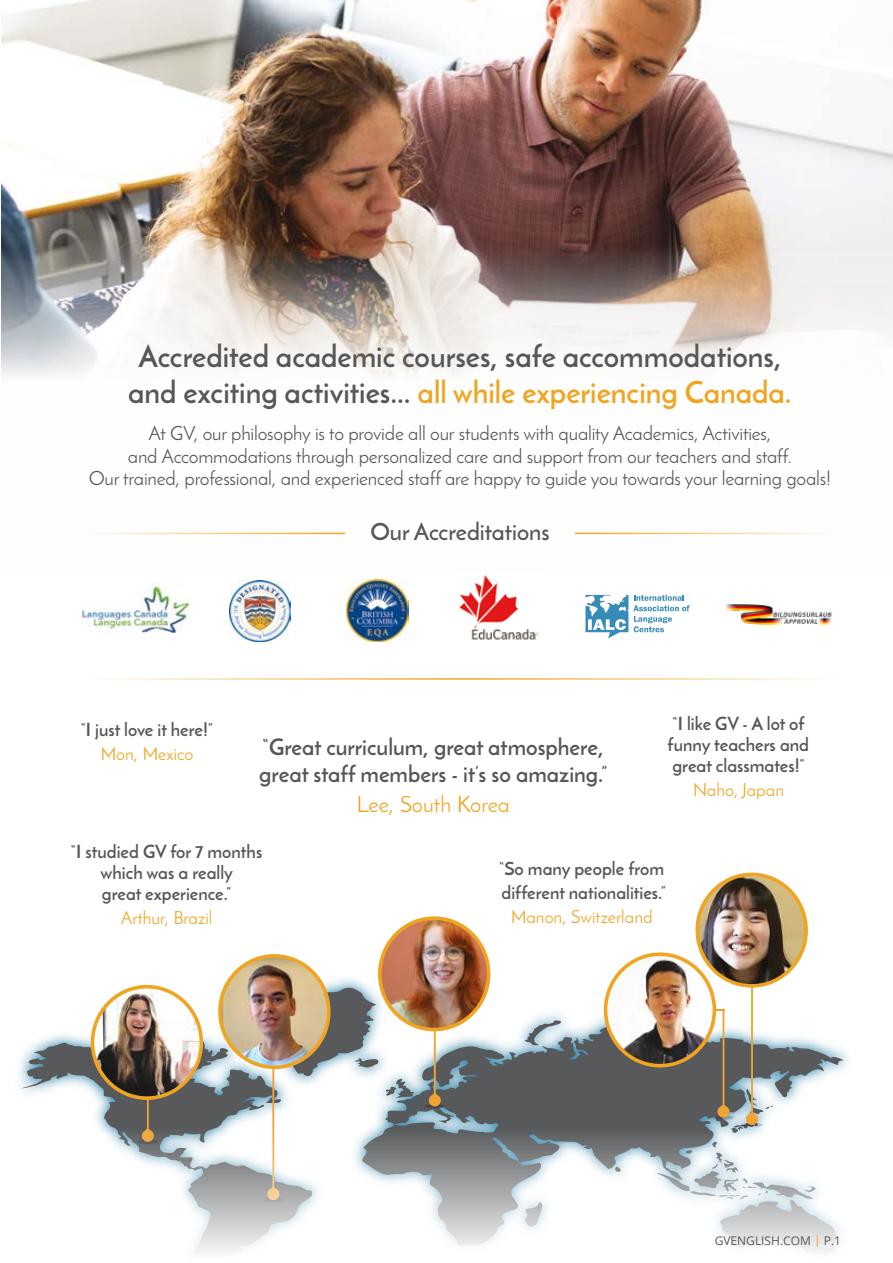
<style>
.page{position:relative;width:893px;height:1263px;background:#fff}
.page>*{position:absolute;margin:0;border:0;box-sizing:border-box;transform-origin:0 0}
.t1{font:700 30px/36px "Josefin Sans";color:#575756;text-align:center}
.t2{font:600 24px "Josefin Sans";color:#575756}
.t3{font:700 22.5px/26.2px "Josefin Sans";color:#575756}
.t4{font:22.5px "Josefin Sans";color:#f0a522}
.t5{font:19.5px/22.5px "Josefin Sans";letter-spacing:-.01em;color:#575756;text-align:center}
.t6{font:700 18px/21px "Josefin Sans";color:#575756}
.t7{font:18px "Josefin Sans";color:#f0a522}
.t8{font:12px "Open Sans";color:#575756}
.s1{color:#f0a522}
</style>
<div class="page">
<svg style="left:379px;top:1017px;width:467px;height:229px"></svg>
<img style="left:379px;top:1061px;width:53px;height:55px">
<img style="left:379px;top:1069px;width:35px;height:45px">
<svg style="left:385px;top:1079px;width:29px;height:19px"></svg>
<img style="left:394px;top:1040px;width:2px;height:45px">
<img style="left:597px;top:1148px;width:41px;height:42px">
<svg style="left:615px;top:1166px;width:6px;height:6px"></svg>
<img style="left:638px;top:1155px;width:18px;height:54px">
<img style="left:838px;top:1182px;width:8px;height:60px">
<img style="left:838px;top:1242px;width:8px;height:4px">
<img style="left:713px;top:1110px;width:2px;height:14px">
<img style="left:715px;top:1097px;width:61px;height:44px">
<img style="left:774px;top:1088px;width:18px;height:37px">
<img style="left:774px;top:1089px;width:13px;height:38px">
<img style="left:735px;top:1133px;width:26px;height:8px">
<img style="left:694px;top:1124px;width:41px;height:11px">
<img style="left:668px;top:1132px;width:42px;height:9px">
<img style="left:507px;top:1184px;width:53px;height:60px">
<svg style="left:524px;top:1201px;width:19px;height:26px"></svg>
<img style="left:507px;top:1013px;width:72px;height:50px">
<svg style="left:524px;top:1020px;width:37px;height:25px"></svg>
<img style="left:698px;top:1135px;width:42px;height:6px">
<svg style="left:656px;top:1141px;width:182px;height:111px"></svg>
<img style="left:19px;top:1025px;width:297px;height:180px">
<svg style="left:20px;top:1041px;width:292px;height:211px"></svg>
<img style="left:239px;top:978px;width:155px;height:116px">
<hr style="left:137px;top:1140px;width:22px;height:4px;background:#5d5e60;border-radius:50%">
<hr style="left:263px;top:1198px;width:21px;height:4px;background:#adadad;border-radius:50%">
<svg style="left:141px;top:1100px;width:13px;height:42px"></svg>
<svg style="left:256px;top:983px;width:123px;height:217px"></svg>
<hr style="left:424px;top:1104px;width:21px;height:4px;background:#48494b;border-radius:50%">
<svg style="left:428px;top:1031px;width:13px;height:76px"></svg>
<svg style="left:717px;top:986px;width:57px;height:147px"></svg>
<hr style="left:679px;top:1009px;width:45px;height:2px;background:#f0a434">
<img style="left:1px;top:0;width:892px;height:377px">
<img style="left:93px;top:987px;width:108px;height:111px">
<div style="left:91px;top:985px;width:112px;height:115px;border:4px solid #f0a522;border-radius:50%"></div>
<img style="left:220px;top:956px;width:109px;height:111px">
<div style="left:218px;top:954px;width:113px;height:115px;border:4px solid #f0a522;border-radius:50%"></div>
<img style="left:380px;top:918px;width:109px;height:111px">
<div style="left:378px;top:916px;width:112px;height:115px;border:4px solid #f0a522;border-radius:50%"></div>
<img style="left:697px;top:874px;width:109px;height:111px">
<div style="left:695px;top:873px;width:113px;height:115px;border:4px solid #f0a522;border-radius:50%"></div>
<img style="left:606px;top:954px;width:108px;height:112px">
<div style="left:604px;top:952px;width:112px;height:115px;border:4px solid #f0a522;border-radius:50%"></div>
<hr style="left:575px;top:533px;width:264px;height:1px;background:#f0a522">
<hr style="left:81px;top:533px;width:264px;height:1px;background:#f0a522">
<hr style="left:81px;top:678px;width:758px;height:2px;background:#f0a522">
<img style="left:81px;top:582px;width:110px;height:50px">
<img style="left:726px;top:604px;width:106px;height:21px">
<img style="left:229px;top:580px;width:62px;height:62px">
<img style="left:346px;top:579px;width:63px;height:63px">
<svg style="left:585px;top:595px;width:104px;height:43px"></svg>
<img style="left:459px;top:575px;width:80px;height:65px">
<h1 class="t1" style="left:128px;top:338px;width:665px">Accredited academic courses, safe accommodations, and exciting activities... <span class="s1">all while experiencing Canada.</span></h1>
<p class="t5" style="left:89px;top:422px;width:744px">At GV, our philosophy is to provide all our students with quality Academics, Activities,<br>and Accommodations through personalized care and support from our teachers and staff.<br>Our trained, professional, and experienced staff are happy to guide you towards your learning goals!</p>
<p class="t2" style="left:370px;top:517px;width:181px">Our Accreditations</p>
<p class="t6" style="left:668px;top:713px;width:143px">“I like GV - A lot of funny teachers and great classmates!”</p>
<p class="t7" style="left:693px;top:779px;width:93px">Naho, Japan</p>
<p class="t6" style="left:81px;top:719px;width:134px">“I just love it here!”</p>
<p class="t7" style="left:101px;top:743px;width:94px">Mon, Mexico</p>
<p class="t3" style="left:259px;top:734px;width:350px">“Great curriculum, great atmosphere, great staff members - it’s so amazing.”</p>
<p class="t4" style="left:356px;top:790px;width:155px">Lee, South Korea</p>
<p class="t6" style="left:71px;top:841px;width:193px;text-align:center">“I studied GV for 7 months which was a really<br>great experience.”</p>
<p class="t7" style="left:121px;top:906px;width:93px">Arthur, Brazil</p>
<p class="t6" style="left:499px;top:856px;width:168px;line-height:24px">“So many people from different nationalities.”</p>
<p class="t7" style="left:511px;top:905px;width:143px">Manon, Switzerland</p>
<p class="t8" style="left:715px;top:1233px;width:128px">GVENGLISH.COM <span class="s1">|</span> P.1</p>
</div>
